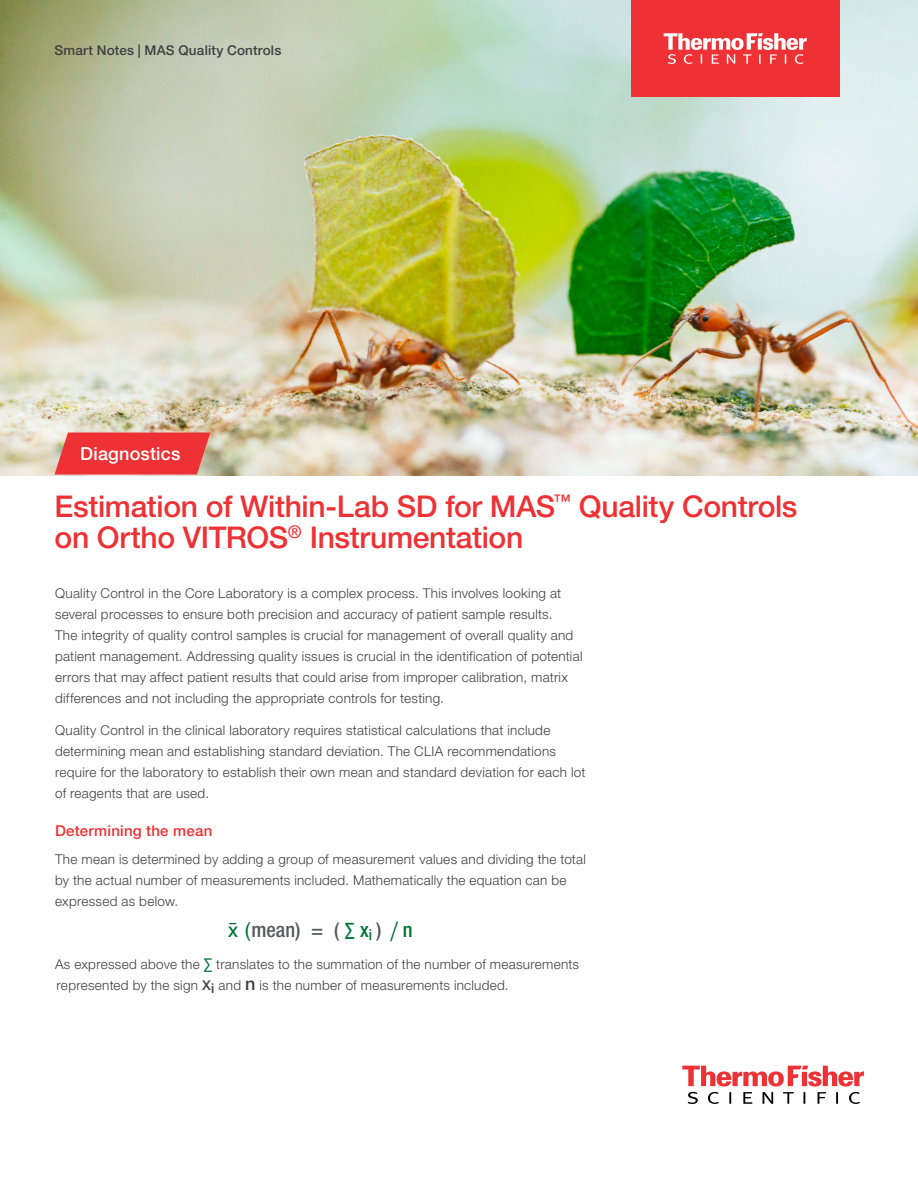
<style>
.page{position:relative;width:918px;height:1188px;background:#fff}
.page>*{position:absolute;margin:0;border:0;box-sizing:border-box;transform-origin:0 0}
.t1{font:500 30px/31.5px "Helvetica Neue LTW1 G";letter-spacing:-.01em;color:#ee3134}
.Body_copy{font:500 condensed 20.4px "Helvetica Neue LT Std";color:#57595b}
.Label_Identifier{font:500 18px "Helvetica Neue LTW1 G";letter-spacing:.01em;color:#fff}
.Secondary_Header{font:500 15px "Helvetica Neue LT Std";letter-spacing:.015em;color:#ee3134}
.Body__Copy__No_Basel{font:300 13.5px/21px "Helvetica Neue LTW1 G";letter-spacing:.02em;color:#404041}
.Technical_Eyebrow{font:500 13.5px "Helvetica Neue LTW1 G";letter-spacing:.015em;color:#404041}
.s1{font-family:"Helvetica";font-weight:400;font-stretch:normal;color:#007436}
.s2{color:#007436}
.s3{font-weight:300;font-size:27px;color:#007436}
.s4{font-weight:500;font-stretch:condensed;color:#007436}
.s5{font-weight:500}
.s6{font-weight:500;font-size:18px}
</style>
<div class="page">
<img style="left:0;top:0;width:918px;height:475px">
<svg style="left:682px;top:1066px;width:182px;height:38px"></svg>
<svg style="left:55px;top:433px;width:155px;height:42px;background:#ea3f3f"></svg>
<div style="left:631px;top:0;width:208px;height:97px;background:#ee3134"></div>
<svg style="left:664px;top:33px;width:143px;height:31px"></svg>
<p class="Technical_Eyebrow" style="left:55px;top:42px;width:228px">Smart Notes | MAS Quality Controls</p>
<p class="Label_Identifier" style="left:80px;top:443px;width:102px">Diagnostics</p>
<h4 class="t1" style="left:55px;top:491px;width:745px">Estimation of Within-Lab SD for MAS<sup>™</sup> Quality Controls on Ortho VITROS<sup>®</sup> Instrumentation</h4>
<p class="Body__Copy__No_Basel" style="left:55px;top:583px;width:529px">Quality Control in the Core Laboratory is a complex process. This involves looking at several processes to ensure both precision and accuracy of patient sample results.<br>The integrity of quality control samples is crucial for management of overall quality and patient management. Addressing quality issues is crucial in the identification of potential errors that may affect patient results that could arise from improper calibration, matrix differences and not including the appropriate controls for testing.</p>
<p class="Body__Copy__No_Basel" style="left:55px;top:719px;width:532px">Quality Control in the clinical laboratory requires statistical calculations that include determining mean and establishing standard deviation. The CLIA recommendations require for the laboratory to establish their own mean and standard deviation for each lot of reagents that are used.</p>
<p class="Secondary_Header" style="left:55px;top:822px;width:159px">Determining the mean</p>
<p class="Body__Copy__No_Basel" style="left:55px;top:848px;width:532px">The mean is determined by adding a group of measurement values and dividing the total by the actual number of measurements included. Mathematically the equation can be expressed as below.</p>
<p class="Body_copy" style="left:228px;top:917px;width:186px"><span class="s1">x̅(</span>mean) = ( <span class="s2">∑ x</span><sub>i</sub> ) <span class="s3">/</span> <span class="s2">n</span></p>
<p class="Body__Copy__No_Basel" style="left:55px;top:953px;width:526px">As expressed above the <span class="s4">∑</span> translates to the summation of the number of measurements represented by the sign <span class="s5">Xi</span> and <span class="s6">n</span> is the number of measurements included.</p>
</div>
